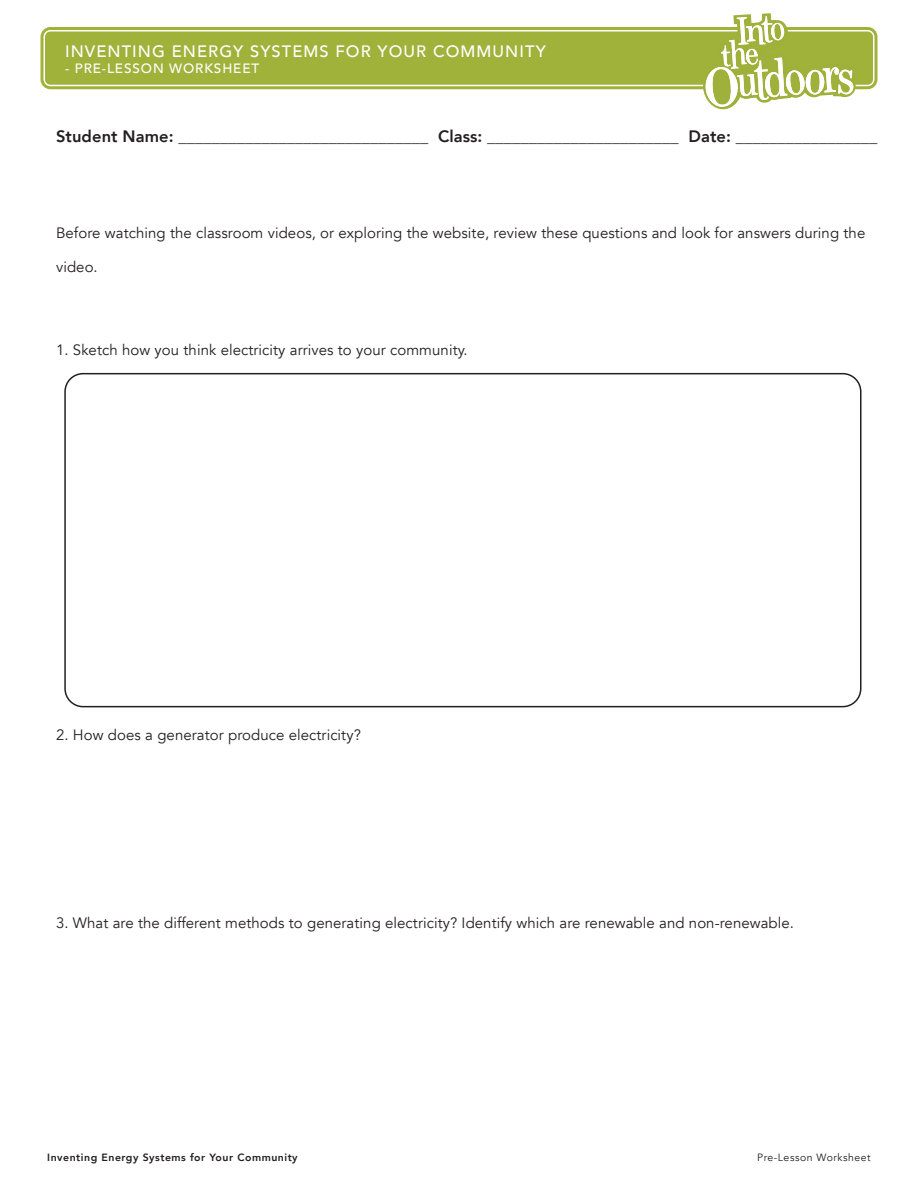
<style>
.page{position:relative;width:918px;height:1188px;background:#fff}
.page>*{position:absolute;margin:0;border:0;box-sizing:border-box;transform-origin:0 0}
.body{font:800 16.5px "Avenir";letter-spacing:.005em;color:#231f20}
.t1{font:500 16.5px "Avenir";letter-spacing:.065em;color:#fff}
.body-2{font:15px "Avenir";letter-spacing:.005em;color:#231f20}
.t2{font:500 13.5px "Avenir";letter-spacing:.065em;color:#fff}
.t3{font:800 10.5px "Avenir";letter-spacing:.05em;color:#231f20}
.t4{font:10.5px "Avenir";letter-spacing:.05em;color:#231f20}
</style>
<div class="page">
<div style="left:45px;top:32px;width:828px;height:53px;background:#a1b23b;border-radius:5px"></div>
<div style="left:40px;top:27px;width:837px;height:62px;border:3px solid #a1b23b;border-radius:8px"></div>
<div style="left:47px;top:33px;width:824px;height:50px;border:3px solid #a1b23b;border-radius:2px"></div>
<svg style="left:702px;top:13px;width:154px;height:97px"></svg>
<div style="left:64px;top:373px;width:798px;height:334px;border:2px solid #231f20;border-radius:18px"></div>
<p class="t1" style="left:65px;top:37px;width:482px">INVENTING ENERGY SYSTEMS FOR YOUR COMMUNITY</p>
<p class="t2" style="left:65px;top:57px;width:196px">- PRE-LESSON WORKSHEET</p>
<p class="body" style="left:56px;top:123px;width:823px">Student Name: ______________________________ Class: _______________________ Date: _________________</p>
<p class="body-2" style="left:56px;top:224px;width:811px">Before watching the classroom videos, or exploring the website, review these questions and look for answers during the</p>
<p class="body-2" style="left:56px;top:258px;width:43px">video.</p>
<p class="body-2" style="left:56px;top:341px;width:413px">1. Sketch how you think electricity arrives to your community.</p>
<p class="body-2" style="left:56px;top:726px;width:306px">2. How does a generator produce electricity?</p>
<p class="body-2" style="left:56px;top:914px;width:740px">3. What are the different methods to generating electricity? Identify which are renewable and non-renewable.</p>
<p class="t3" style="left:47px;top:1149px;width:252px">Inventing Energy Systems for Your Community</p>
<p class="t4" style="left:757px;top:1151px;width:115px">Pre-Lesson Worksheet</p>
</div>
